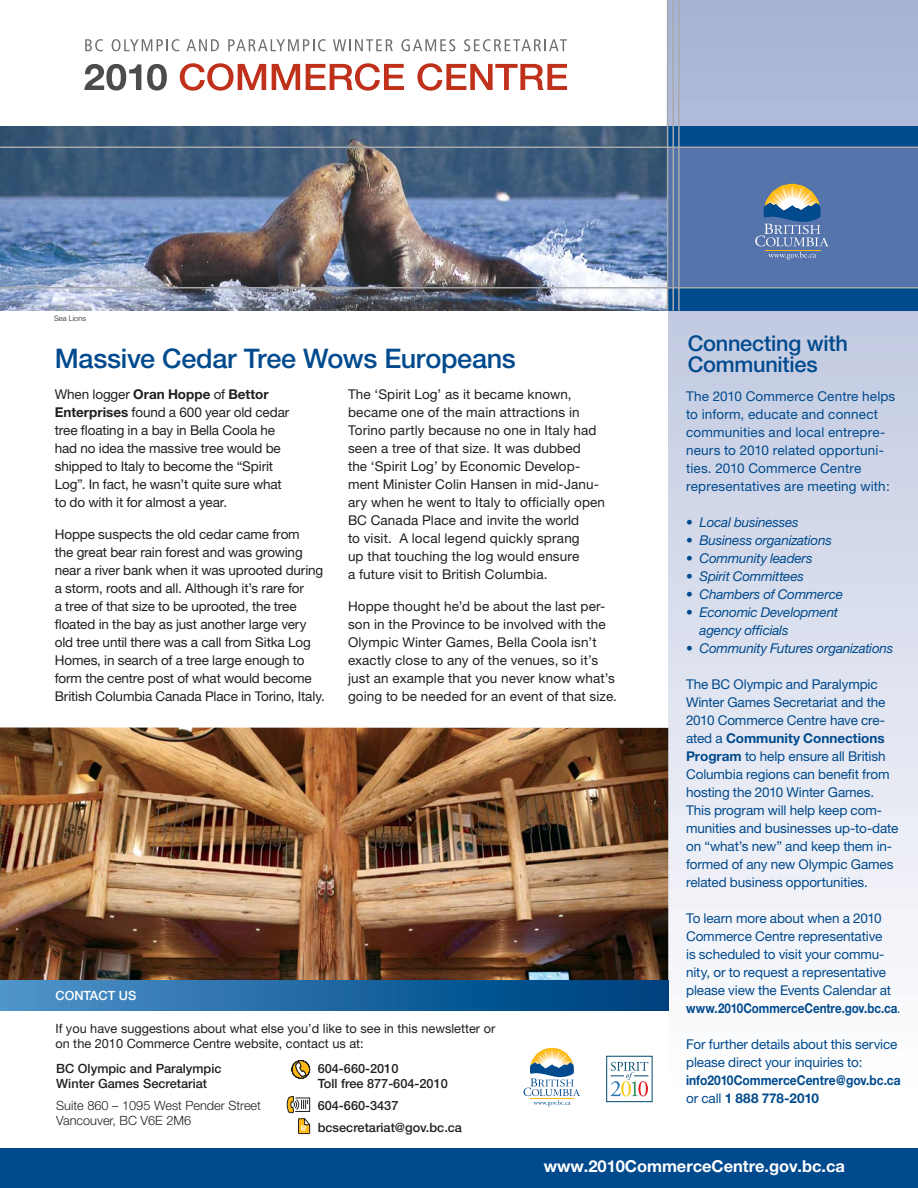
<style>
.page{position:relative;width:918px;height:1188px;background:#fff}
.page>*{position:absolute;margin:0;border:0;box-sizing:border-box;transform-origin:0 0}
.t1{font:500 27px "Helvetica Neue";letter-spacing:-.01em;color:#004a8d}
.t2{font:500 21.75px/21px "Helvetica Neue";letter-spacing:-.01em;color:#004a8d}
.t3{font:700 16.5px "Helvetica Neue";letter-spacing:-.005em;color:#fff}
.t4{font:13.5px/18px "Helvetica Neue";color:#231f20}
.t5{font:13.5px/18px "Helvetica Neue";letter-spacing:-.01em;color:#004a8d}
.t6{font:13.5px/18px "Helvetica Neue";letter-spacing:.01em;color:#004a8d}
.t7{font:italic 13.5px/18px "Helvetica Neue";letter-spacing:-.015em;color:#004a8d}
.t8{font:700 13.5px/18px "Helvetica Neue";color:#004a8d;scale:.89 1}
.t9{font:500 12.75px/15px "Helvetica Neue";color:#231f20}
.t10{font:12.75px/15px "Helvetica Neue";color:#231f20}
.t11{font:300 12.75px/15px "Helvetica Neue";color:#231f20}
.t12{font:500 12.75px "Helvetica Neue";color:#fff}
.t13{font:300 7.5px "Helvetica Neue";color:#231f20}
.s1{font-weight:700}
.s2{font-weight:400}
</style>
<div class="page">
<svg style="left:668px;top:0;width:250px;height:1011px"></svg>
<div style="left:666px;top:126px;width:252px;height:185px;background:#004a8d"></div>
<div style="left:666px;top:147px;width:252px;height:140px;background:#5574ab"></div>
<img style="left:0;top:126px;width:667px;height:185px">
<hr style="left:0;top:147px;width:918px;height:1px;background:#a7a9ac">
<hr style="left:0;top:287px;width:918px;height:1px;background:#a7a9ac">
<hr style="left:678px;top:0;width:2px;height:311px;background:#a7a9ac">
<hr style="left:673px;top:0;width:1px;height:311px;background:#a7a9ac">
<hr style="left:667px;top:0;width:1px;height:311px;background:#a7a9ac">
<img style="left:0;top:728px;width:668px;height:252px">
<div style="left:0;top:980px;width:668px;height:30px;background:linear-gradient(to right,#4e93c9,#003e7c)"></div>
<svg style="left:291px;top:1060px;width:19px;height:19px"></svg>
<svg style="left:287px;top:1096px;width:24px;height:38px"></svg>
<svg style="left:85px;top:39px;width:18px;height:12px"></svg>
<svg style="left:112px;top:39px;width:67px;height:12px"></svg>
<svg style="left:186px;top:39px;width:33px;height:12px"></svg>
<svg style="left:228px;top:39px;width:98px;height:12px"></svg>
<svg style="left:333px;top:39px;width:60px;height:12px"></svg>
<svg style="left:401px;top:39px;width:54px;height:12px"></svg>
<svg style="left:464px;top:39px;width:103px;height:12px"></svg>
<svg style="left:84px;top:64px;width:57px;height:26px"></svg>
<svg style="left:147px;top:64px;width:20px;height:26px"></svg>
<svg style="left:180px;top:63px;width:86px;height:27px"></svg>
<svg style="left:272px;top:64px;width:28px;height:26px"></svg>
<svg style="left:306px;top:63px;width:98px;height:27px"></svg>
<svg style="left:417px;top:63px;width:150px;height:27px"></svg>
<div style="left:606px;top:1056px;width:47px;height:46px;border:1px solid #00496e"></div>
<svg style="left:611px;top:1062px;width:37px;height:34px"></svg>
<svg style="left:524px;top:1048px;width:56px;height:58px"></svg>
<div style="left:0;top:1148px;width:918px;height:40px;background:#004a8d"></div>
<svg style="left:755px;top:184px;width:74px;height:62px"></svg>
<hr style="left:765px;top:250px;width:56px;height:1px;background:#fdb813">
<svg style="left:768px;top:252px;width:48px;height:8px"></svg>
<p class="t13" style="left:54px;top:316px;width:33px">Sea Lions</p>
<h1 class="t1" style="left:55px;top:348px;width:463px">Massive Cedar Tree Wows Europeans</h1>
<p class="t4" style="left:55px;top:387px;width:236px">When logger <span class="s1">Oran Hoppe</span> of <span class="s1">Bettor Enterprises</span> found a 600 year old cedar tree floating in a bay in Bella Coola he had no idea the massive tree would be shipped to Italy to become the “Spirit Log”. In fact, he wasn’t quite sure what to do with it for almost a year.</p>
<p class="t4" style="left:55px;top:526px;width:272px">Hoppe suspects the old cedar came from<br>the great bear rain forest and was growing near a river bank when it was uprooted during a storm, roots and all. Although it’s rare for<br>a tree of that size to be uprooted, the tree floated in the bay as just another large very old tree until there was a call from Sitka Log Homes, in search of a tree large enough to form the centre post of what would become British Columbia Canada Place in Torino, Italy.</p>
<p class="t4" style="left:348px;top:387px;width:259px">The ‘Spirit Log’ as it became known, became one of the main attractions in Torino partly because no one in Italy had seen a tree of that size. It was dubbed<br>the ‘Spirit Log’ by Economic Develop&shy;ment Minister Colin Hansen in mid-Janu&shy;ary when he went to Italy to officially open BC Canada Place and invite the world<br>to visit. A local legend quickly sprang<br>up that touching the log would ensure<br>a future visit to British Columbia.</p>
<p class="t4" style="left:348px;top:598px;width:271px">Hoppe thought he’d be about the last per&shy;son in the Province to be involved with the Olympic Winter Games, Bella Coola isn’t exactly close to any of the venues, so it’s just an example that you never know what’s going to be needed for an event of that size.</p>
<p class="t12" style="left:56px;top:991px;width:82px">CONTACT US</p>
<p class="t10" style="left:55px;top:1022px;width:441px">If you have suggestions about what else you’d like to see in this newsletter or on the 2010 Commerce Centre website, contact us at:</p>
<p class="t9" style="left:56px;top:1062px;width:167px">BC Olympic and Paralympic<br>Winter Games Secretariat</p>
<p class="t11" style="left:56px;top:1099px;width:206px">Suite 860 – 1095 West Pender Street<br>Vancouver, BC V6E 2M6</p>
<p class="t9" style="left:318px;top:1062px;width:132px">604-660-2010<br>Toll free 877-604-2010</p>
<p class="t9" style="left:318px;top:1096px;width:146px;line-height:21.8px">604-660-3437 bcsecretariat@gov.bc.ca</p>
<h2 class="t2" style="left:688px;top:335px;width:162px">Connecting with<br>Communities</h2>
<p class="t6" style="left:686px;top:389px;width:211px">The 2010 Commerce Centre helps to inform, educate and connect communities and local entrepre&shy;neurs to 2010 related opportuni&shy;ties. 2010 Commerce Centre representatives are meeting with:</p>
<p class="t7" style="left:686px;top:515px;width:114px">• Local businesses</p>
<p class="t7" style="left:686px;top:533px;width:147px">• Business organizations</p>
<p class="t7" style="left:686px;top:551px;width:128px">• Community leaders</p>
<p class="t7" style="left:686px;top:569px;width:119px">• Spirit Committees</p>
<p class="t7" style="left:686px;top:587px;width:158px">• Chambers of Commerce</p>
<p class="t7" style="left:700px;top:605px;width:140px;text-indent:-14px">• Economic Development agency officials</p>
<p class="t7" style="left:686px;top:641px;width:209px">• Community Futures organizations</p>
<p class="t5" style="left:686px;top:677px;width:214px">The BC Olympic and Paralympic<br>Winter Games Secretariat and the<br>2010 Commerce Centre have cre&shy;ated a <span class="s1">Community Connections<br>Program</span> to help ensure all British<br>Columbia regions can benefit from hosting the 2010 Winter Games.<br>This program will help keep com&shy;munities and businesses up-to-date on “what’s new” and keep them in&shy;formed of any new Olympic Games related business opportunities.</p>
<p class="t5" style="left:686px;top:911px;width:216px">To learn more about when a 2010<br>Commerce Centre representative<br>is scheduled to visit your commu&shy;nity, or to request a representative please view the Events Calendar at <span class="s1">www.2010CommerceCentre.gov.bc.ca</span>.</p>
<p class="t5" style="left:686px;top:1037px;width:213px">For further details about this service please direct your inquiries to:</p>
<p class="t8" style="left:686px;top:1072px;width:242px">info2010CommerceCentre@gov.bc.ca <span class="s2">or call</span> 1 888 778-2010</p>
<p class="t3" style="left:544px;top:1160px;width:303px">www.2010CommerceCentre.gov.bc.ca</p>
</div>
